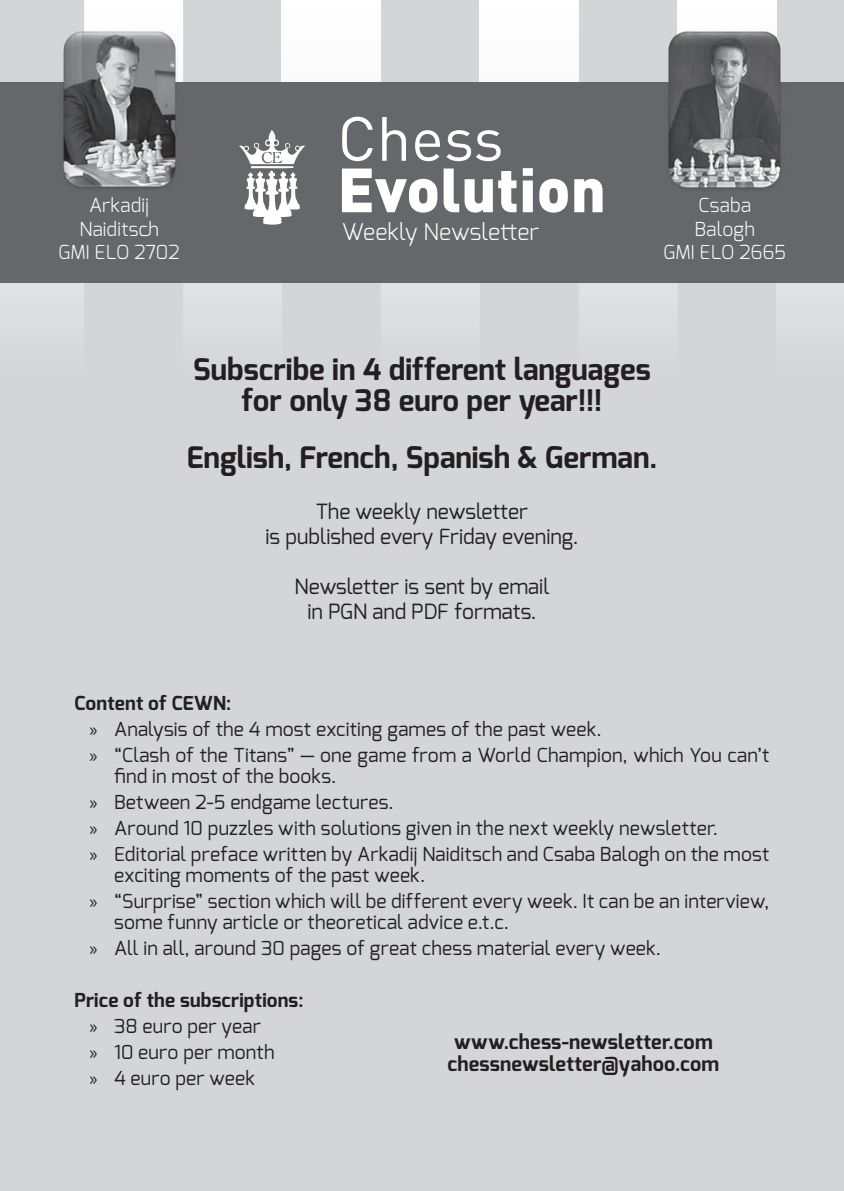
<style>
.page{position:relative;width:844px;height:1191px;background:#fff}
.page>*{position:absolute;margin:0;border:0;box-sizing:border-box;transform-origin:0 0}
.t1{font:700 29.75px/31.5px "Exo";color:#231f20;text-align:center}
.t2{font:300 22.93px "Exo";color:#fff}
.t3{font:21px/25.2px "Exo";color:#231f20;text-align:center}
.t4{font:700 20.12px/22.8px "Exo";letter-spacing:.005em;color:#231f20;text-align:center}
.t5{font:19.25px/25.9px "Exo";letter-spacing:.01em;color:#231f20}
.t6{font:300 19.25px/23.1px "Exo";letter-spacing:.005em;color:#fff;text-align:center}
.s1{font-weight:700}
.s2{font-family:"Myriad Pro"}
</style>
<div class="page">
<div style="left:0;top:0;width:843px;height:1191px;background:#d4d5d7"></div>
<svg style="left:0;top:283px;width:677px;height:20px"></svg>
<div style="left:776px;top:283px;width:67px;height:98px;background:#dbdcde"></div>
<div style="left:84px;top:0;width:99px;height:83px;background:#fefefe"></div>
<div style="left:282px;top:0;width:99px;height:83px;background:#fdfdfd"></div>
<div style="left:479px;top:0;width:99px;height:83px;background:#fdfdfd"></div>
<div style="left:677px;top:0;width:99px;height:30px;background:#fefefe"></div>
<div style="left:0;top:83px;width:843px;height:200px;background:#66676a"></div>
<svg style="left:342px;top:117px;width:30px;height:44px"></svg>
<svg style="left:382px;top:117px;width:24px;height:44px"></svg>
<svg style="left:415px;top:130px;width:25px;height:31px"></svg>
<svg style="left:446px;top:130px;width:54px;height:31px"></svg>
<svg style="left:342px;top:168px;width:95px;height:45px"></svg>
<svg style="left:443px;top:168px;width:49px;height:45px"></svg>
<svg style="left:498px;top:171px;width:18px;height:41px"></svg>
<svg style="left:522px;top:168px;width:10px;height:44px"></svg>
<svg style="left:539px;top:179px;width:28px;height:34px"></svg>
<svg style="left:574px;top:179px;width:28px;height:33px"></svg>
<svg style="left:239px;top:130px;width:66px;height:95px"></svg>
<img style="left:60px;top:30px;width:119px;height:159px">
<img style="left:665px;top:30px;width:119px;height:160px">
<img style="left:677px;top:30px;width:99px;height:53px">
<p class="t6" style="left:58px;top:196px;width:123px">Arkadij<br>Naiditsch<br>GMI ELO 2702</p>
<p class="t2" style="left:342px;top:222px;width:199px">Weekly Newsletter</p>
<p class="t6" style="left:663px;top:196px;width:124px">Csaba<br>Balogh<br>GMI ELO 2665</p>
<h1 class="t1" style="left:193px;top:356px;width:459px">Subscribe in 4 different languages for only 38 euro per year!!!</h1>
<h1 class="t1" style="left:187px;top:445px;width:472px">English, French, Spanish &amp; German.</h1>
<p class="t3" style="left:265px;top:500px;width:314px">The weekly newsletter<br>is published every Friday evening.</p>
<p class="t3" style="left:294px;top:576px;width:256px">Newsletter is sent by email in PGN and PDF formats.</p>
<p class="t5" style="left:89px;top:692px;width:681px;text-indent:-15px"><span class="s1">Content of CEWN:<br></span><span class="s2">»</span> Analysis of the 4 most exciting games of the past week.<br><span class="s2">»</span> “Clash of the Titans” — one game from a World Champion, which You can’t</p>
<p class="t5" style="left:89px;top:765px;width:681px;text-indent:25px">find in most of the books.<br><span class="s2">»</span> Between 2-5 endgame lectures.<br><span class="s2">»</span> Around 10 puzzles with solutions given in the next weekly newsletter.<br><span class="s2">»</span> Editorial preface written by Arkadij Naiditsch and Csaba Balogh on the most</p>
<p class="t5" style="left:89px;top:864px;width:681px;text-indent:25px">exciting moments of the past week.<br><span class="s2">»</span> “Surprise” section which will be different every week. It can be an interview,</p>
<p class="t5" style="left:89px;top:911px;width:573px;text-indent:25px">some funny article or theoretical advice e.t.c.<br><span class="s2">»</span> All in all, around 30 pages of great chess material every week.</p>
<p class="t5" style="left:89px;top:989px;width:215px;text-indent:-15px"><span class="s1">Price of the subscriptions: </span><span class="s2">»</span> 38 euro per year<br><span class="s2">»</span> 10 euro per month<br><span class="s2">»</span> 4 euro per week</p>
<p class="t4" style="left:447px;top:1032px;width:273px">www.chess-newsletter.com chessnewsletter@yahoo.com</p>
</div>
